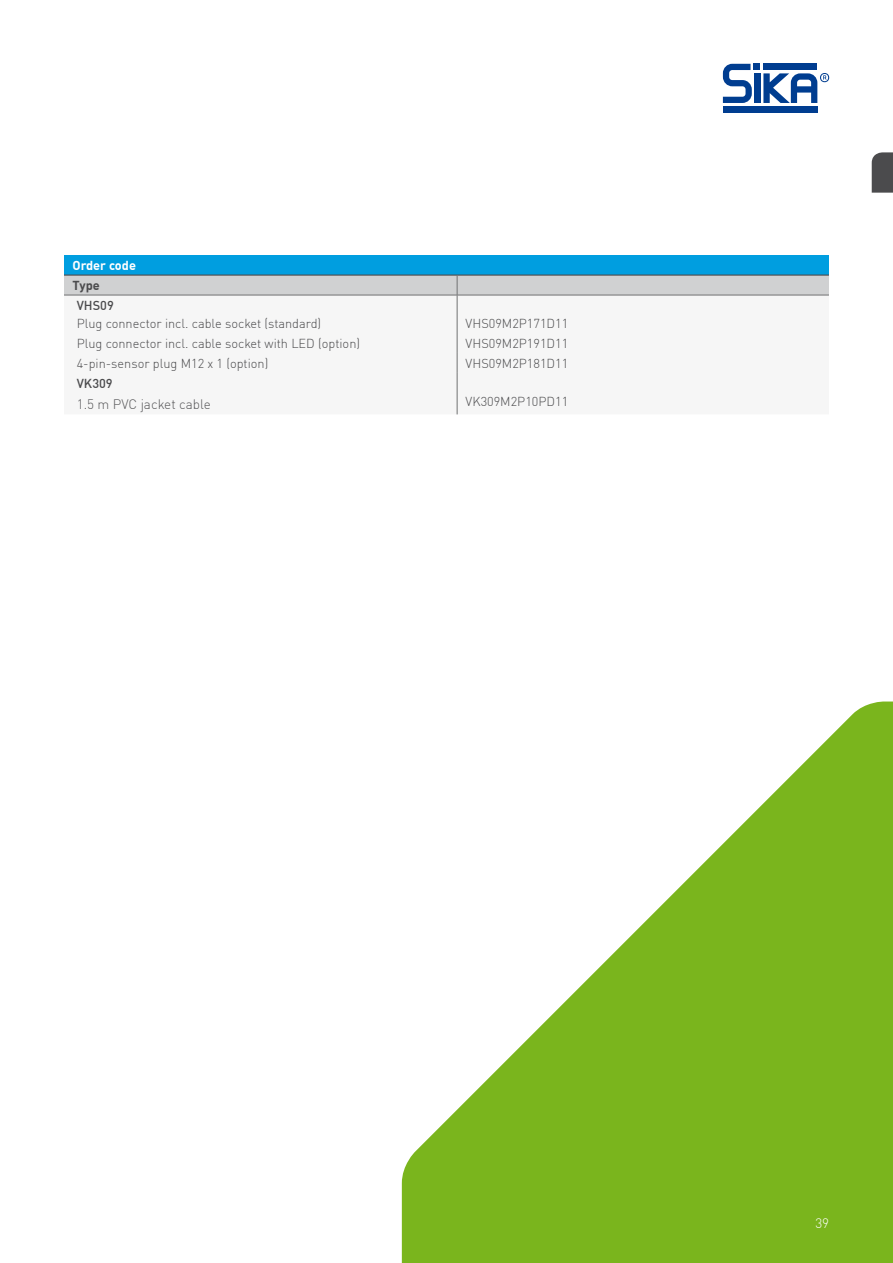
<style>
.page{position:relative;width:893px;height:1263px;background:#fff}
.page>*{position:absolute;margin:0;border:0;box-sizing:border-box;transform-origin:0 0}
.t1{font:300 13.5px "DIN Offc";color:#58585a}
.t2{font:300 13.5px "DIN Offc";color:#fff}
.t3{font:300 12.75px "DIN Offc";color:#4b4b4d}
.t4{font:500 12.75px "DIN Offc";color:#4b4b4d}
.t5{font:700 12.75px "DIN Offc";color:#fff}
.t6{font:700 12.75px "DIN Offc";color:#4b4b4d}
</style>
<div class="page">
<svg style="left:402px;top:701px;width:491px;height:562px;fill:#7ab51d"></svg>
<div style="left:723px;top:106px;width:94px;height:7px;background:#003d90"></div>
<svg style="left:723px;top:64px;width:106px;height:39px"></svg>
<svg style="left:872px;top:152px;width:21px;height:41px"></svg>
<div style="left:64px;top:255px;width:765px;height:20px;background:#009ee0"></div>
<div style="left:64px;top:276px;width:765px;height:19px;background:#d0d1d2"></div>
<hr style="left:457px;top:295px;width:1px;height:38px;background:#707172">
<svg style="left:457px;top:333px;width:1px;height:40px"></svg>
<hr style="left:457px;top:373px;width:1px;height:41px;background:#707172">
<hr style="left:64px;top:295px;width:393px;height:1px;background:#707172">
<hr style="left:457px;top:295px;width:372px;height:1px;background:#707172">
<hr style="left:64px;top:275px;width:393px;height:1px;background:#4b4b4d">
<hr style="left:457px;top:275px;width:372px;height:1px;background:#4b4b4d">
<p class="t5" style="left:73px;top:257px;width:65px">Order code</p>
<p class="t6" style="left:73px;top:277px;width:29px">Type</p>
<p class="t4" style="left:77px;top:297px;width:39px">VHS09</p>
<p class="t3" style="left:77px;top:315px;width:246px">Plug connector incl. cable socket (standard)</p>
<p class="t3" style="left:466px;top:315px;width:104px">VHS09M2P171D11</p>
<p class="t3" style="left:77px;top:335px;width:285px">Plug connector incl. cable socket with LED (option)</p>
<p class="t3" style="left:466px;top:335px;width:104px">VHS09M2P191D11</p>
<p class="t3" style="left:77px;top:355px;width:193px">4-pin-sensor plug M12 x 1 (option)</p>
<p class="t3" style="left:466px;top:355px;width:104px">VHS09M2P181D11</p>
<p class="t4" style="left:77px;top:375px;width:37px">VK309</p>
<p class="t1" style="left:77px;top:396px;width:136px">1.5 m PVC jacket cable</p>
<p class="t3" style="left:466px;top:393px;width:104px">VK309M2P10PD11</p>
<p class="t2" style="left:815px;top:1214px;width:15px">39</p>
</div>
